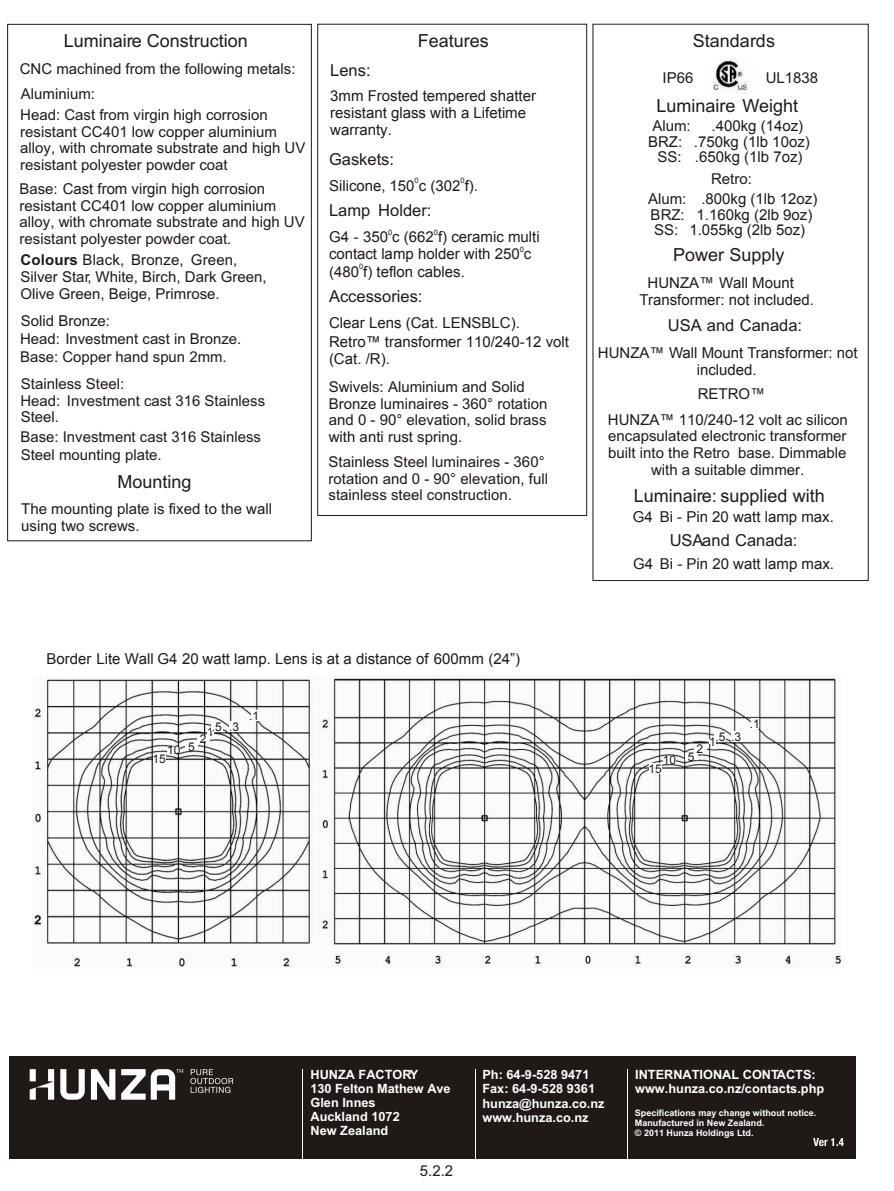
<style>
.page{position:relative;width:894px;height:1191px;background:#fff}
.page>*{position:absolute;margin:0;border:0;box-sizing:border-box;transform-origin:0 0}
.t1{font:18px "Arial Baltic";color:#1f1a17}
.t2{font:16.5px "Arial Baltic";color:#1f1a17}
.t3{font:15px/16.8px "Arial Baltic";color:#1f1a17}
.t4{font:15px/16.8px "Arial";color:#1f1a17}
.t5{font:14.85px/18.1px "Arial Baltic";color:#1f1a17}
.t6{font:14.85px "Arial";color:#1f1a17}
.t7{font:700 12.75px/14.2px "Arial Baltic";color:#fff}
.t8{font:12px "Arial";color:#1f1a17}
.t9{font:700 9px/10.1px "Arial Baltic";color:#fff}
.t10{font:7.5px "Arial";color:#1f1a17}
.s1{font-family:"Arial Baltic"}
.s2{font-weight:700}
</style>
<div class="page">
<div style="left:317px;top:24px;width:270px;height:492px;border:1px solid #1f1a17"></div>
<div style="left:7px;top:24px;width:305px;height:517px;border:1px solid #1f1a17"></div>
<img style="left:713px;top:60px;width:35px;height:31px">
<img style="left:32px;top:676px;width:808px;height:292px">
<div style="left:649px;top:764px;width:13px;height:10px;background:#fff"></div>
<div style="left:663px;top:757px;width:13px;height:6px;background:#fff"></div>
<div style="left:752px;top:718px;width:7px;height:11px;background:#fff"></div>
<div style="left:685px;top:753px;width:12px;height:6px;background:#fff"></div>
<div style="left:694px;top:746px;width:12px;height:5px;background:#fff"></div>
<svg style="left:710px;top:740px;width:6px;height:4px"></svg>
<div style="left:715px;top:734px;width:11px;height:7px;background:#fff"></div>
<div style="left:731px;top:732px;width:12px;height:10px;background:#fff"></div>
<div style="left:154px;top:754px;width:12px;height:10px;background:#fff"></div>
<div style="left:168px;top:747px;width:12px;height:6px;background:#fff"></div>
<div style="left:251px;top:711px;width:7px;height:10px;background:#fff"></div>
<div style="left:186px;top:743px;width:12px;height:6px;background:#fff"></div>
<div style="left:197px;top:736px;width:13px;height:5px;background:#fff"></div>
<svg style="left:207px;top:730px;width:7px;height:4px"></svg>
<div style="left:211px;top:724px;width:11px;height:7px;background:#fff"></div>
<div style="left:229px;top:722px;width:11px;height:10px;background:#fff"></div>
<div style="left:10px;top:1057px;width:846px;height:102px;background:#1f1a17"></div>
<svg style="left:813px;top:1138px;width:31px;height:9px"></svg>
<hr style="left:303px;top:1069px;width:1px;height:90px;background:#fff">
<hr style="left:475px;top:1069px;width:1px;height:90px;background:#fff">
<hr style="left:627px;top:1069px;width:1px;height:90px;background:#fff">
<svg style="left:29px;top:1069px;width:204px;height:31px"></svg>
<p class="t1" style="left:64px;top:34px;width:185px">Luminaire Construction</p>
<p class="t3" style="left:20px;top:61px;width:277px">CNC machined from the following metals:</p>
<p class="t3" style="left:21px;top:87px;width:76px">Aluminium:</p>
<p class="t3" style="left:20px;top:108px;width:287px">Head: Cast from virgin high corrosion resistant CC401 low copper aluminium alloy, with chromate substrate and high UV resistant polyester powder coat</p>
<p class="t6" style="left:19px;top:179px;width:247px"><span class="s1">Base:</span> Cast from virgin high corrosion</p>
<p class="t3" style="left:20px;top:198px;width:287px">resistant CC401 low copper aluminium alloy, with chromate substrate and high UV resistant polyester powder coat.</p>
<p class="t3" style="left:20px;top:253px;width:248px"><span class="s2">Colours</span> Black, Bronze, Green,<br>Silver Star, White, Birch, Dark Green,<br>Olive Green, Beige, Primrose.</p>
<p class="t3" style="left:21px;top:314px;width:91px">Solid Bronze:</p>
<p class="t5" style="left:20px;top:331px;width:223px">Head: Investment cast in Bronze.<br>Base: Copper hand spun 2mm.</p>
<p class="t3" style="left:21px;top:377px;width:105px">Stainless Steel:</p>
<p class="t5" style="left:20px;top:393px;width:246px">Head: Investment cast 316 Stainless</p>
<p class="t5" style="left:20px;top:429px;width:242px">Base: Investment cast 316 Stainless</p>
<p class="t3" style="left:21px;top:409px;width:40px">Steel.</p>
<p class="t3" style="left:21px;top:447px;width:142px">Steel mounting plate.</p>
<p class="t1" style="left:117px;top:475px;width:76px">Mounting</p>
<p class="t3" style="left:21px;top:502px;width:252px">The mounting plate is fixed to the wall using two screws.</p>
<p class="t1" style="left:418px;top:34px;width:73px">Features</p>
<p class="t2" style="left:330px;top:64px;width:42px">Lens:</p>
<p class="t4" style="left:330px;top:88px;width:207px">3mm Frosted tempered shatter resistant glass with a Lifetime warranty.</p>
<p class="t2" style="left:329px;top:153px;width:67px">Gaskets:</p>
<p class="t10" style="left:415px;top:176px;width:6px">0</p>
<p class="t10" style="left:461px;top:176px;width:6px">0</p>
<p class="t4" style="left:329px;top:177px;width:151px">Silicone, 150 c (302 f).</p>
<p class="t2" style="left:329px;top:204px;width:104px">Lamp Holder:</p>
<p class="t10" style="left:388px;top:227px;width:6px">0</p>
<p class="t10" style="left:434px;top:227px;width:6px">0</p>
<p class="t4" style="left:329px;top:228px;width:212px">G4 - 350 c (662 f) ceramic multi</p>
<p class="t10" style="left:520px;top:244px;width:6px">0</p>
<p class="t4" style="left:329px;top:246px;width:204px">contact lamp holder with 250 c</p>
<p class="t10" style="left:359px;top:262px;width:6px">0</p>
<p class="t4" style="left:329px;top:263px;width:137px">(480 f) teflon cables.</p>
<p class="t2" style="left:329px;top:290px;width:95px">Accessories:</p>
<p class="t4" style="left:329px;top:314px;width:192px">Clear Lens (Cat. LENSBLC).</p>
<p class="t4" style="left:329px;top:334px;width:242px;line-height:16.4px">Retro™ transformer 110/240-12 volt (Cat. /R).</p>
<p class="t3" style="left:329px;top:380px;width:220px">Swivels: Aluminium and Solid<br>Bronze luminaires - 360° rotation and 0 - 90° elevation, solid brass with anti rust spring.</p>
<p class="t3" style="left:329px;top:454px;width:221px">Stainless Steel luminaires - 360° rotation and 0 - 90° elevation, full stainless steel construction.</p>
<p class="t1" style="left:693px;top:34px;width:84px">Standards</p>
<p class="t3" style="left:663px;top:70px;width:32px">IP66</p>
<p class="t3" style="left:766px;top:70px;width:54px">UL1838</p>
<p class="t1" style="left:656px;top:98px;width:143px">Luminaire Weight</p>
<p class="t3" style="left:648px;top:134px;width:36px">BRZ:</p>
<p class="t4" style="left:694px;top:133px;width:117px">.750kg (1lb 10oz)</p>
<p class="t3" style="left:652px;top:118px;width:40px">Alum:</p>
<p class="t4" style="left:712px;top:117px;width:93px">.400kg (14oz)</p>
<p class="t3" style="left:658px;top:150px;width:26px">SS:</p>
<p class="t4" style="left:695px;top:149px;width:109px">.650kg (1lb 7oz)</p>
<p class="t3" style="left:711px;top:172px;width:42px">Retro:</p>
<p class="t4" style="left:648px;top:190px;width:171px"><span class="s1">Alum:</span> .800kg (1lb 12oz)</p>
<p class="t3" style="left:651px;top:207px;width:36px">BRZ:</p>
<p class="t4" style="left:697px;top:206px;width:117px">1.160kg (2lb 9oz)</p>
<p class="t3" style="left:654px;top:223px;width:26px">SS:</p>
<p class="t4" style="left:689px;top:222px;width:117px">1.055kg (2lb 5oz)</p>
<p class="t1" style="left:673px;top:248px;width:113px">Power Supply</p>
<p class="t4" style="left:640px;top:275px;width:176px;text-indent:8px"><span class="s1">HUNZA™</span> Wall Mount<br>Transformer: not included.</p>
<p class="t2" style="left:668px;top:319px;width:136px">USA and Canada:</p>
<p class="t4" style="left:598px;top:344px;width:261px;text-align:center"><span class="s1">HUNZA™</span> Wall Mount Transformer: not included.</p>
<p class="t3" style="left:608px;top:383px;width:242px;line-height:25.5px;text-align:center">RETRO™<br>HUNZA™ 110/240-12 volt ac silicon</p>
<p class="t3" style="left:608px;top:429px;width:240px;text-align:center">encapsulated electronic transformer built into the Retro base. Dimmable with a suitable dimmer.</p>
<p class="t1" style="left:634px;top:489px;width:193px">Luminaire: supplied with</p>
<p class="t4" style="left:633px;top:508px;width:203px">G4 Bi - Pin 20 watt lamp max.</p>
<p class="t2" style="left:670px;top:534px;width:129px">USAand Canada:</p>
<p class="t4" style="left:633px;top:555px;width:202px">G4 Bi - Pin 20 watt lamp max.</p>
<p class="t4" style="left:47px;top:651px;width:475px">Border Lite Wall G4 20 watt lamp. Lens is at a distance of 600mm (24”)</p>
<p class="t8" style="left:167px;top:742px;width:15px">10</p>
<p class="t8" style="left:153px;top:751px;width:15px">15</p>
<p class="t8" style="left:212px;top:719px;width:29px">.5 .3</p>
<p class="t8" style="left:207px;top:724px;width:8px">1</p>
<p class="t8" style="left:200px;top:731px;width:8px">2</p>
<p class="t8" style="left:188px;top:738px;width:8px">5</p>
<p class="t8" style="left:249px;top:708px;width:12px">.1</p>
<p class="t8" style="left:663px;top:752px;width:15px">10</p>
<p class="t8" style="left:648px;top:761px;width:15px">15</p>
<p class="t8" style="left:716px;top:729px;width:27px">.5 .3</p>
<p class="t8" style="left:709px;top:734px;width:8px">1</p>
<p class="t8" style="left:697px;top:741px;width:8px">2</p>
<p class="t8" style="left:688px;top:748px;width:8px">5</p>
<p class="t8" style="left:750px;top:716px;width:12px">.1</p>
<p class="t7" style="left:310px;top:1068px;width:142px">HUNZA FACTORY<br>130 Felton Mathew Ave<br>Glen Innes<br>Auckland 1072<br>New Zealand</p>
<p class="t7" style="left:482px;top:1069px;width:124px">Ph: 64-9-528 9471<br>Fax: 64-9-528 9361 hunza@hunza.co.nz www.hunza.co.nz</p>
<p class="t7" style="left:635px;top:1069px;width:191px">INTERNATIONAL CONTACTS: www.hunza.co.nz/contacts.php</p>
<p class="t9" style="left:635px;top:1109px;width:183px">Specifications may change without notice.<br>Manufactured in New Zealand.<br>© 2011 Hunza Holdings Ltd.</p>
<p class="t3" style="left:420px;top:1164px;width:35px">5.2.2</p>
</div>
